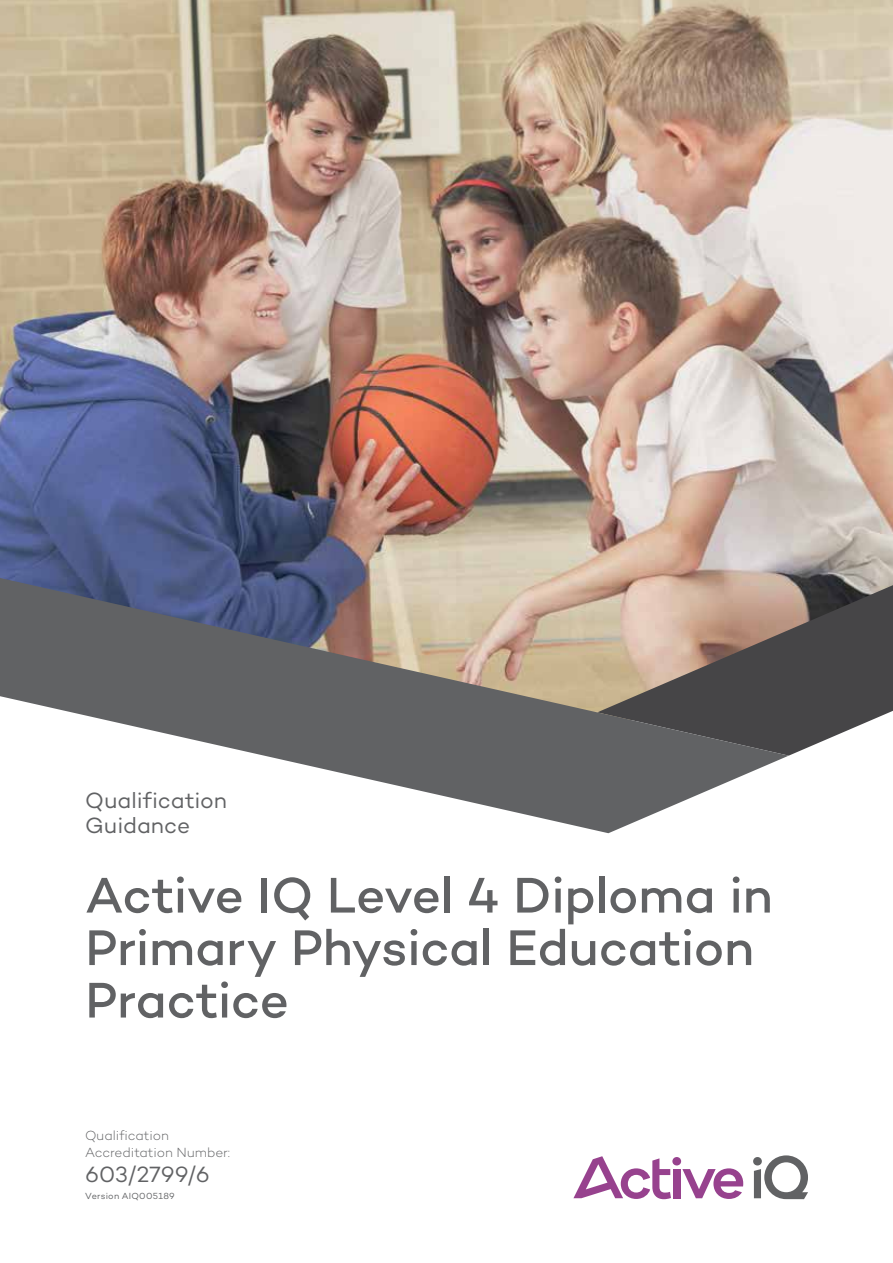
<style>
.page{position:relative;width:893px;height:1263px;background:#fff}
.page>*{position:absolute;margin:0;border:0;box-sizing:border-box;transform-origin:0 0}
.t1{font:500 51px/52.5px "Campton";letter-spacing:-.01em;color:#616264}
.t2{font:22.5px/25.5px "Campton";color:#616264}
.t3{font:300 13.5px/16.5px "Campton";letter-spacing:-.005em;color:#616264}
.t4{font:9px "Campton";letter-spacing:.03em;color:#616264}
</style>
<div class="page">
<img style="left:0;top:0;width:893px;height:585px">
<svg style="left:789px;top:585px;width:104px;height:171px;background:#626061"></svg>
<svg style="left:0;top:578px;width:789px;height:255px"></svg>
<div style="left:673px;top:1169px;width:7px;height:29px;background:#97428e"></div>
<svg style="left:682px;top:1168px;width:61px;height:31px"></svg>
<div style="left:672px;top:1157px;width:9px;height:8px;background:#97428e;border-radius:50%"></div>
<svg style="left:754px;top:1155px;width:54px;height:44px"></svg>
<div style="left:753px;top:1157px;width:9px;height:8px;background:#616264;border-radius:50%"></div>
<svg style="left:573px;top:1156px;width:98px;height:43px"></svg>
<p class="t2" style="left:85px;top:787px;width:143px">Qualification<br>Guidance</p>
<p class="t1" style="left:85px;top:868px;width:689px">Active IQ Level 4 Diploma in<br>Primary Physical Education<br>Practice</p>
<p class="t3" style="left:85px;top:1127px;width:146px">Qualification<br>Accreditation Number:</p>
<p class="t2" style="left:85px;top:1161px;width:126px">603/2799/6</p>
<p class="t4" style="left:85px;top:1190px;width:91px">Version AIQ005189</p>
</div>
